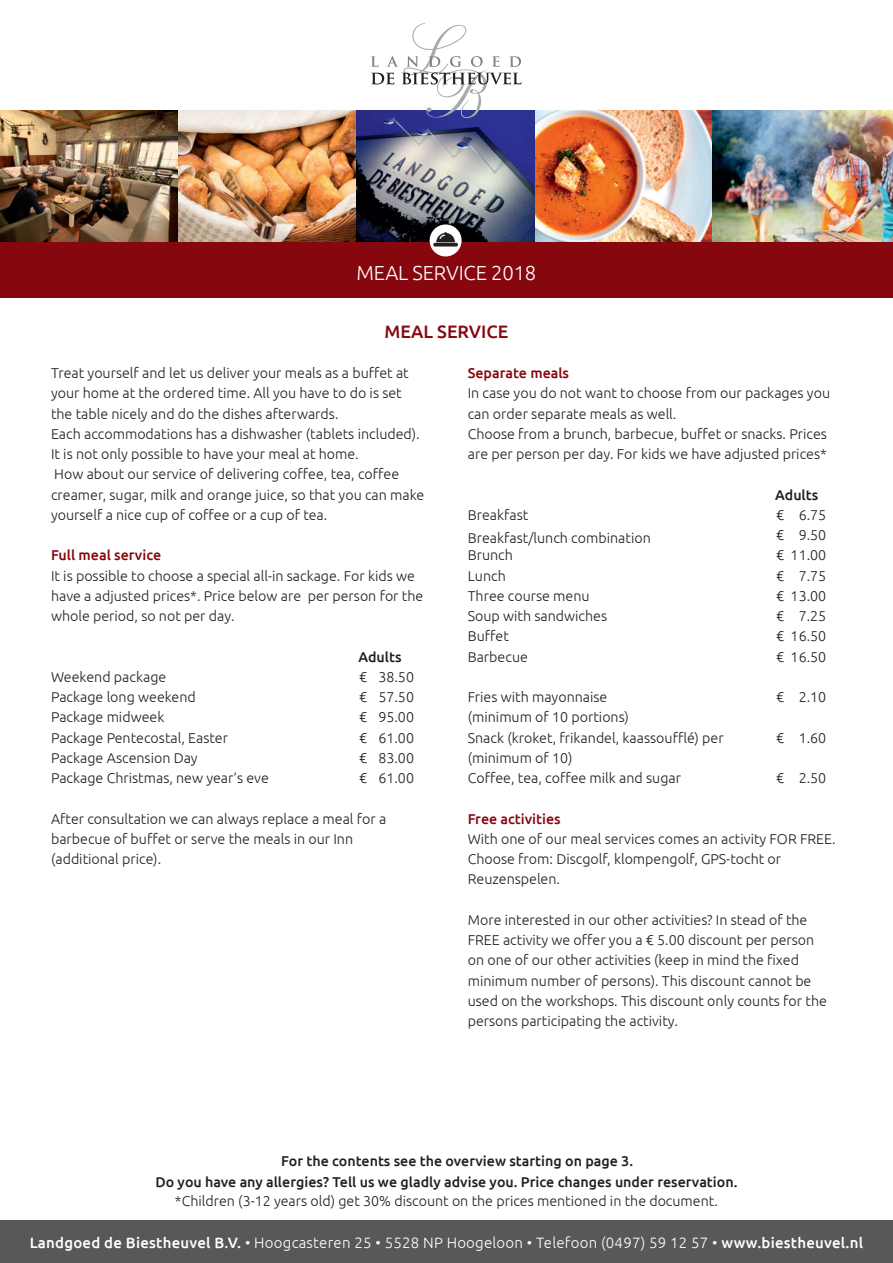
<style>
.page{position:relative;width:893px;height:1263px;background:#fff}
.page>*{position:absolute;margin:0;border:0;box-sizing:border-box;transform-origin:0 0}
.t1{font:300 20.25px "Ubuntu";letter-spacing:-.01em;color:#fff}
.t2{font:500 18px "Ubuntu";color:#87070f}
.t3{font:300 15px "Ubuntu";letter-spacing:.015em;color:#fff}
.t4{font:300 14.25px/20.2px "Ubuntu";color:#231f20}
.t5{font:500 14.25px "Ubuntu";color:#231f20}
.t6{font:500 14.25px "Ubuntu";color:#87070f}
.s1{font-weight:500}
</style>
<div class="page">
<div style="left:0;top:1220px;width:893px;height:43px;background:#57585a"></div>
<img style="left:0;top:111px;width:179px;height:131px">
<img style="left:179px;top:111px;width:177px;height:131px">
<img style="left:535px;top:111px;width:178px;height:131px">
<svg style="left:356px;top:111px;width:179px;height:131px"></svg>
<img style="left:713px;top:111px;width:180px;height:131px">
<div style="left:0;top:242px;width:893px;height:55px;background:#87070f"></div>
<svg style="left:371px;top:23px;width:150px;height:96px"></svg>
<div style="left:430px;top:224px;width:32px;height:32px;background:#fff;border-radius:50%"></div>
<svg style="left:433px;top:243px;width:25px;height:4px"></svg>
<svg style="left:436px;top:232px;width:19px;height:10px"></svg>
<h1 class="t1" style="left:357px;top:261px;width:30px">Meal</h1>
<h1 class="t1" style="left:413px;top:261px;width:125px">service 2018</h1>
<p class="t2" style="left:384px;top:320px;width:126px">Meal service</p>
<p class="t4" style="left:51px;top:362px;width:375px">Treat yourself and let us deliver your meals as a buffet at your home at the ordered time. All you have to do is set the table nicely and do the dishes afterwards.<br>Each accommodations has a dishwasher (tablets included).<br>It is not only possible to have your meal at home.<br>How about our service of delivering coffee, tea, coffee creamer, sugar, milk and orange juice, so that you can make yourself a nice cup of coffee or a cup of tea.</p>
<p class="t6" style="left:51px;top:546px;width:112px">Full meal service</p>
<p class="t4" style="left:51px;top:565px;width:374px">It is possible to choose a special all-in sackage. For kids we have a adjusted prices*. Price below are per person for the whole period, so not per day.</p>
<p class="t5" style="left:368px;top:647px;width:35px">dults</p>
<p class="t4" style="left:51px;top:666px;width:117px">Weekend package</p>
<p class="t4" style="left:359px;top:666px;width:56px">€ 38.50</p>
<p class="t4" style="left:51px;top:686px;width:146px">Package long weekend</p>
<p class="t4" style="left:359px;top:686px;width:56px">€ 57.50</p>
<p class="t4" style="left:51px;top:707px;width:115px">Package midweek</p>
<p class="t4" style="left:359px;top:707px;width:56px">€ 95.00</p>
<p class="t4" style="left:51px;top:727px;width:179px">Package Pentecostal, Easter</p>
<p class="t4" style="left:359px;top:727px;width:56px">€ 61.00</p>
<p class="t4" style="left:51px;top:747px;width:148px">Package Ascension Day</p>
<p class="t4" style="left:359px;top:747px;width:56px">€ 83.00</p>
<p class="t4" style="left:51px;top:767px;width:219px">Package Christmas, new year’s eve</p>
<p class="t4" style="left:359px;top:767px;width:56px">€ 61.00</p>
<p class="t4" style="left:51px;top:808px;width:337px">After consultation we can always replace a meal for a barbecue of buffet or serve the meals in our Inn (additional price).</p>
<p class="t6" style="left:468px;top:364px;width:103px">Separate meals</p>
<p class="t4" style="left:468px;top:383px;width:364px">In case you do not want to choose from our packages you can order separate meals as well.<br>Choose from a brunch, barbecue, buffet or snacks. Prices are per person per day. For kids we have adjusted prices*</p>
<p class="t5" style="left:785px;top:485px;width:35px">dults</p>
<p class="t4" style="left:468px;top:504px;width:62px">Breakfast</p>
<p class="t4" style="left:776px;top:504px;width:52px">€ 6.75</p>
<p class="t4" style="left:468px;top:527px;width:185px">Breakfast/lunch combination</p>
<p class="t4" style="left:776px;top:524px;width:52px">€ 9.50</p>
<p class="t4" style="left:468px;top:545px;width:47px">Brunch</p>
<p class="t4" style="left:776px;top:545px;width:52px">€ 11.00</p>
<p class="t4" style="left:468px;top:565px;width:40px">Lunch</p>
<p class="t4" style="left:776px;top:565px;width:52px">€ 7.75</p>
<p class="t4" style="left:468px;top:585px;width:123px">Three course menu</p>
<p class="t4" style="left:776px;top:585px;width:52px">€ 13.00</p>
<p class="t4" style="left:468px;top:605px;width:141px">Soup with sandwiches</p>
<p class="t4" style="left:776px;top:605px;width:52px">€ 7.25</p>
<p class="t4" style="left:468px;top:626px;width:43px">Buffet</p>
<p class="t4" style="left:776px;top:626px;width:52px">€ 16.50</p>
<p class="t4" style="left:468px;top:646px;width:62px">Barbecue</p>
<p class="t4" style="left:776px;top:646px;width:52px">€ 16.50</p>
<p class="t4" style="left:468px;top:686px;width:141px">Fries with mayonnaise</p>
<p class="t4" style="left:776px;top:686px;width:52px">€ 2.10</p>
<p class="t4" style="left:468px;top:707px;width:257px">(minimum of 10 portions)<br>Snack (kroket, frikandel, kaassoufflé) per</p>
<p class="t4" style="left:776px;top:727px;width:52px">€ 1.60</p>
<p class="t4" style="left:468px;top:747px;width:215px">(minimum of 10)<br>Coffee, tea, coffee milk and sugar</p>
<p class="t4" style="left:776px;top:767px;width:52px">€ 2.50</p>
<p class="t6" style="left:468px;top:809px;width:95px">Free activities</p>
<p class="t4" style="left:468px;top:828px;width:369px">With one of our meal services comes an activity FOR FREE.<br>Choose from: Discgolf, klompengolf, GPS-tocht or<br>Reuzenspelen.</p>
<p class="t4" style="left:468px;top:909px;width:361px">More interested in our other activities? In stead of the FREE activity we offer you a € 5.00 discount per person on one of our other activities (keep in mind the fixed minimum number of persons). This discount cannot be used on the workshops. This discount only counts for the persons participating the activity.</p>
<p class="t5" style="left:281px;top:1152px;width:353px">For the contents see the overview starting on page 3.</p>
<p class="t4" style="left:175px;top:1190px;width:545px">*Children (3-12 years old) get 30% discount on the prices mentioned in the document.</p>
<p class="t5" style="left:155px;top:1173px;width:584px">Do you have any allergies? Tell us we gladly advise you. Price changes under reservation.</p>
<p class="t3" style="left:30px;top:1233px;width:835px"><span class="s1">Landgoed de Biestheuvel B.V.</span> • Hoogcasteren 25 • 5528 NP Hoogeloon • Telefoon (0497) 59 12 57 • <span class="s1">www.biestheuvel.nl</span></p>
</div>
